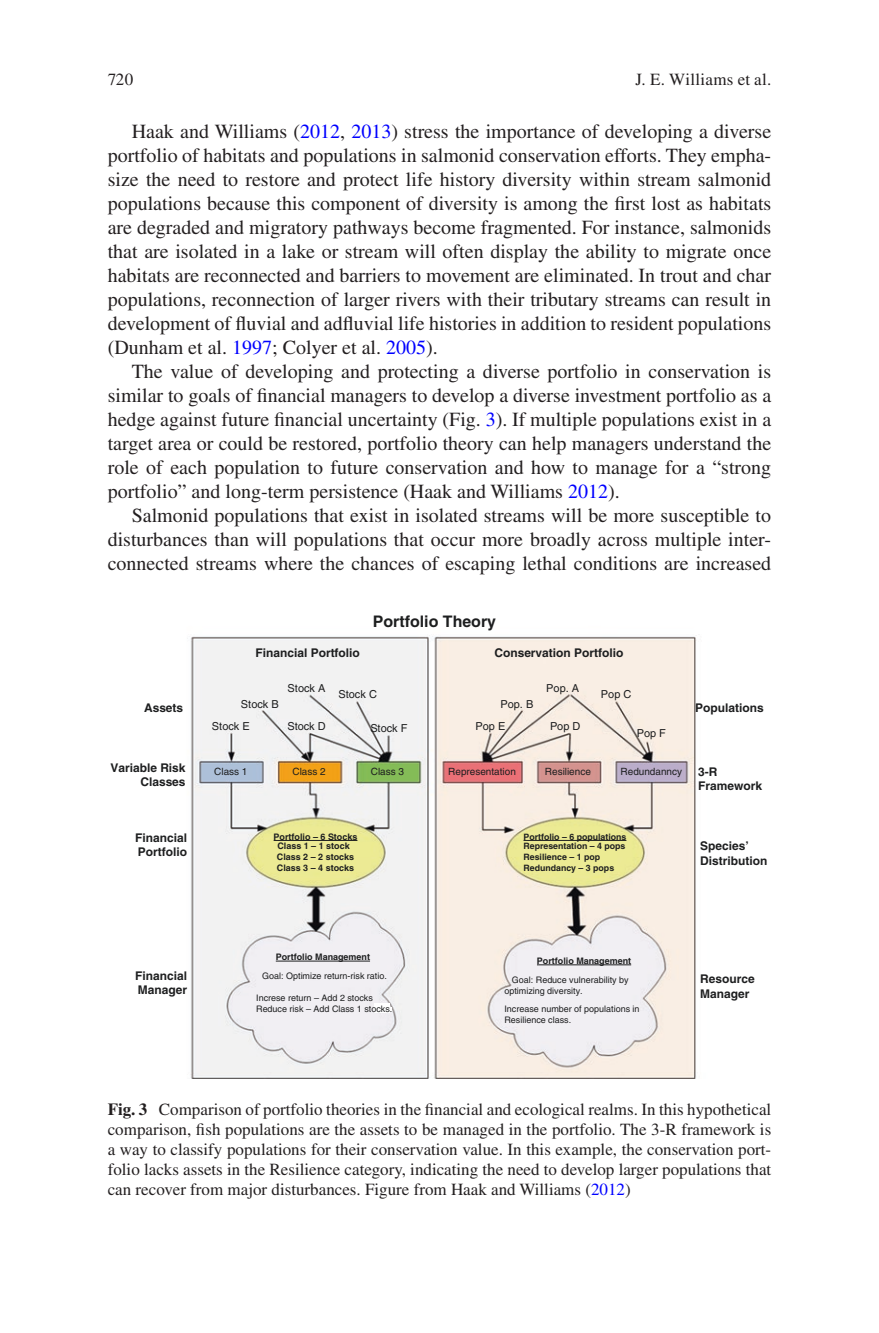
<style>
.page{position:relative;width:879px;height:1333px;background:#fff}
.page>*{position:absolute;margin:0;border:0;box-sizing:border-box;transform-origin:0 0}
.Text{font:20px/24px "Times LT Std";color:#231f20;text-align:justify}
.t1{font:17px/20px "Times LT Std";color:#231f20;text-align:justify}
.t2{font:17px "Times LT Std";letter-spacing:.02em;color:#231f20}
.t3{font:700 16px "Helvetica";color:#1d1e1f}
.t4{font:700 12px/14.4px "Helvetica";color:#1d1e1f}
.t5{font:11px "Helvetica";color:#1d1e1f}
.t6{font:10px "Helvetica";color:#1d1e1f}
.t7{font:9px/18.4px "Helvetica";color:#1d1e1f}
.t8{font:700 9px/9.8px "Helvetica";color:#1d1e1f;text-align:center}
.t9{font:700 8.8px/9.8px "Helvetica";color:#1d1e1f}
.s1{color:#00f}
.s2{font-weight:700}
</style>
<div class="page">
<img style="left:190px;top:635px;width:506px;height:443px">
<hr style="left:274px;top:840px;width:83px;height:1px;background:#1d1e1f">
<hr style="left:276px;top:960px;width:94px;height:1px;background:#1d1e1f">
<hr style="left:523px;top:840px;width:103px;height:1px;background:#1d1e1f">
<hr style="left:537px;top:964px;width:94px;height:1px;background:#1d1e1f">
<div style="left:374px;top:1003px;width:15px;height:9px;background:#fff"></div>
<p class="t2" style="left:635px;top:70px;width:137px">J. E. Williams et al.</p>
<p class="t1" style="left:108px;top:69px;width:27px">720</p>
<p class="Text" style="left:108px;top:119px;width:665px;text-indent:24px">Haak and Williams (<span class="s1">2012</span>, <span class="s1">2013</span>) stress the importance of developing a diverse portfolio of habitats and populations in salmonid conservation efforts. They empha&shy;size the need to restore and protect life history diversity within stream salmonid populations because this component of diversity is among the first lost as habitats are degraded and migratory pathways become fragmented. For instance, salmonids that are isolated in a lake or stream will often display the ability to migrate once habitats are reconnected and barriers to movement are eliminated. In trout and char populations, reconnection of larger rivers with their tributary streams can result in development of fluvial and adfluvial life histories in addition to resident populations (Dunham et al. <span class="s1">1997</span>; Colyer et al. <span class="s1">2005</span>).</p>
<p class="Text" style="left:108px;top:359px;width:665px;text-indent:24px">The value of developing and protecting a diverse portfolio in conservation is similar to goals of financial managers to develop a diverse investment portfolio as a hedge against future financial uncertainty (Fig. <span class="s1">3</span>). If multiple populations exist in a target area or could be restored, portfolio theory can help managers understand the role of each population to future conservation and how to manage for a “strong portfolio” and long-term persistence (Haak and Williams <span class="s1">2012</span>).</p>
<p class="Text" style="left:108px;top:503px;width:665px;text-indent:24px">Salmonid populations that exist in isolated streams will be more susceptible to disturbances than will populations that occur more broadly across multiple inter&shy;connected streams where the chances of escaping lethal conditions are increased</p>
<p class="t3" style="left:373px;top:611px;width:125px">Portfolio Theory</p>
<p class="t4" style="left:144px;top:700px;width:41px">Assets</p>
<p class="t4" style="left:255px;top:645px;width:106px">Financial Portfolio</p>
<p class="t5" style="left:288px;top:681px;width:39px">Stock A</p>
<p class="t5" style="left:338px;top:688px;width:40px">Stock C</p>
<p class="t5" style="left:241px;top:697px;width:39px">Stock B</p>
<p class="t4" style="left:494px;top:645px;width:130px">Conservation Portfolio</p>
<p class="t5" style="left:500px;top:697px;width:34px">Pop. B</p>
<p class="t5" style="left:546px;top:681px;width:34px">Pop. A</p>
<p class="t5" style="left:601px;top:688px;width:32px">Pop C</p>
<p class="t4" style="left:695px;top:700px;width:70px">Populations</p>
<p class="t5" style="left:212px;top:719px;width:39px">Stock E</p>
<p class="t5" style="left:370px;top:721px;width:39px">Stock F</p>
<p class="t5" style="left:287px;top:719px;width:40px">Stock D</p>
<p class="t5" style="left:475px;top:719px;width:31px">Pop E</p>
<p class="t5" style="left:550px;top:719px;width:32px">Pop D</p>
<p class="t5" style="left:637px;top:726px;width:31px">Pop F</p>
<p class="t4" style="left:110px;top:760px;width:77px;text-align:right">Variable Risk<br>Classes</p>
<p class="t6" style="left:214px;top:765px;width:35px">Class 1</p>
<p class="t6" style="left:292px;top:765px;width:35px">Class 2</p>
<p class="t6" style="left:371px;top:765px;width:35px">Class 3</p>
<p class="t6" style="left:448px;top:765px;width:69px">Representation</p>
<p class="t6" style="left:545px;top:765px;width:47px">Resilience</p>
<p class="t6" style="left:620px;top:765px;width:63px">Redundanncy</p>
<p class="t4" style="left:698px;top:764px;width:65px">3-R<br>Framework</p>
<p class="t4" style="left:135px;top:830px;width:53px">Financial<br>Portfolio</p>
<p class="t8" style="left:274px;top:831px;width:85px">Portfolio – 6 Stocks<br>Class 1 – 1 stock</p>
<p class="t8" style="left:277px;top:851px;width:79px;line-height:10.8px;text-align:left">Class 2 – 2 stocks<br>Class 3 – 4 stocks</p>
<p class="t9" style="left:523px;top:831px;width:104px">Portfolio – 6 populations<br>Representation – 4 pops</p>
<p class="t9" style="left:523px;top:851px;width:92px;line-height:10.8px">Resilience – 1 pop<br>Redundancy – 3 pops</p>
<p class="t4" style="left:700px;top:838px;width:69px">Species’<br>Distribution</p>
<p class="t4" style="left:135px;top:968px;width:53px">Financial<br>Manager</p>
<p class="t7" style="left:262px;top:947px;width:126px;text-align:center"><span class="s2">Portfolio Management<br></span>Goal: Optimize return-risk ratio.</p>
<p class="t7" style="left:256px;top:992px;width:138px;line-height:10.8px">Increse return – Add 2 stocks<br>Reduce risk – Add Class 1 stocks.</p>
<p class="t7" style="left:512px;top:951px;width:121px;line-height:19.4px;text-align:right"><span class="s2">Portfolio Management<br></span>Goal: Reduce vulnerability by</p>
<p class="t7" style="left:504px;top:981px;width:137px">optimizing diversity.<br>Increase number of populations in</p>
<p class="t7" style="left:504px;top:1010px;width:68px">Resilience class.</p>
<p class="t4" style="left:700px;top:971px;width:56px">Resource<br>Manager</p>
<p class="t1" style="left:108px;top:1098px;width:665px"><span class="s2">Fig. 3</span> Comparison of portfolio theories in the financial and ecological realms. In this hypothetical comparison, fish populations are the assets to be managed in the portfolio. The 3-R framework is a way to classify populations for their conservation value. In this example, the conservation port&shy;folio lacks assets in the Resilience category, indicating the need to develop larger populations that can recover from major disturbances. Figure from Haak and Williams (<span class="s1">2012</span>)</p>
</div>
